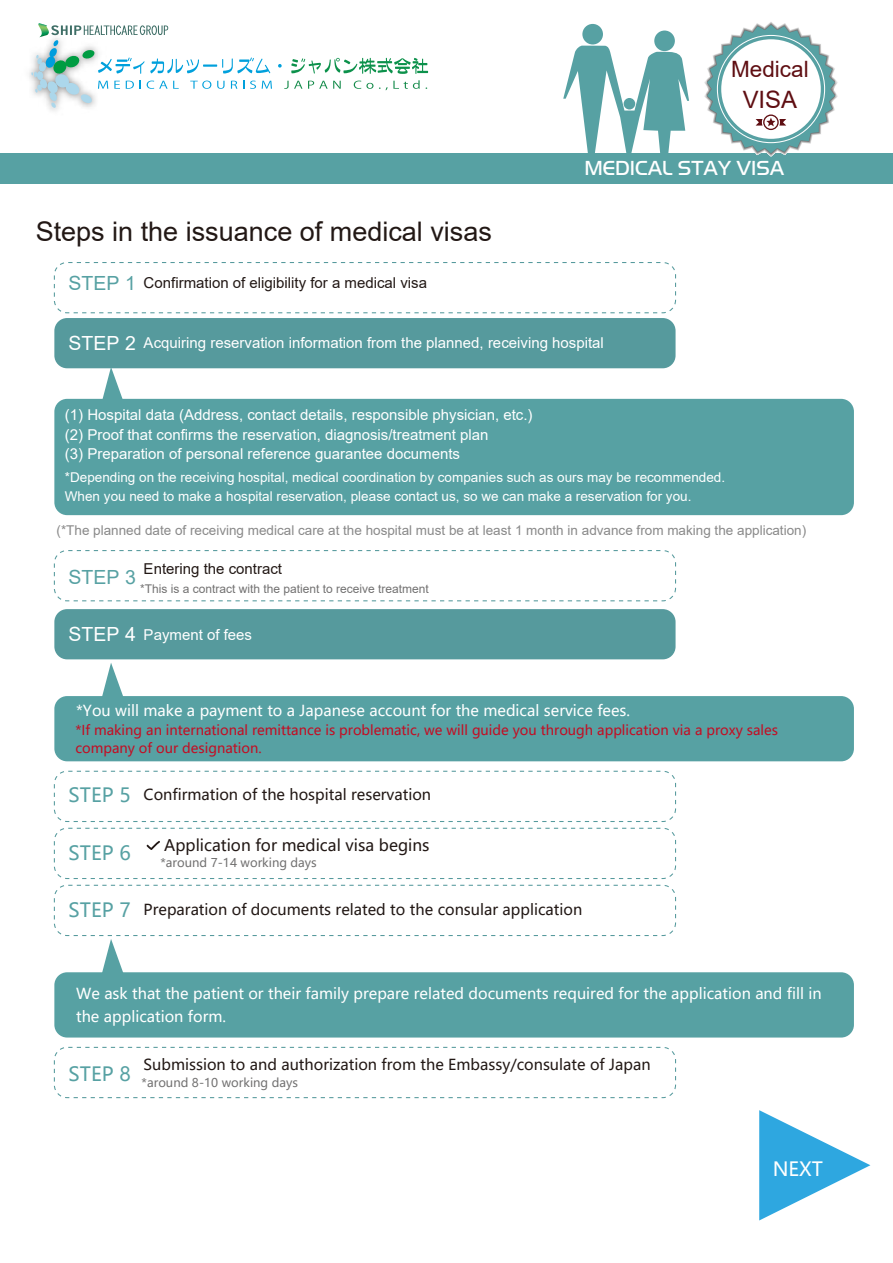
<style>
.page{position:relative;width:893px;height:1263px;background:#fff}
.page>*{position:absolute;margin:0;border:0;box-sizing:border-box;transform-origin:0 0}
.t1{font:27px "Arial";color:#221815}
.t2{font:23.85px "Arial";color:#5f0e12}
.t3{font:22.5px "Arial";color:#5f0e12}
.t4{font:21px "Handel Got D Ligh";color:#fff}
.t5{font:19.5px "Arial";color:#57a1a3}
.t6{font:19.5px "Microsoft Ya Hei UI";color:#57a1a3}
.t7{font:19.5px "Microsoft Ya Hei UI";color:#fff}
.t8{font:15.9px "Microsoft Ya Hei UI";color:#221815}
.t9{font:15px/19.5px "Arial";color:#fff}
.t10{font:15px/22.5px "Microsoft Ya Hei UI";color:#fff}
.t11{font:15px "Microsoft Ya Hei UI";color:#221815}
.t12{font:15px "Arial";color:#221815}
.t13{font:13.5px/19.5px "Arial";color:#fff}
.t14{font:13.5px/18px "Microsoft Ya Hei UI";color:#c30d23}
.t15{font:13.5px "Arial";color:#898989}
.t16{font:12px "Microsoft Ya Hei UI";color:#727171}
.t17{font:12px "Arial";color:#727171}
.s1{font-size:19.5px;color:#57a1a3}
.s2{font-size:19.5px}
</style>
<div class="page">
<div style="left:54px;top:318px;width:622px;height:50px;background:#569a9d;border-radius:13px"></div>
<div style="left:54px;top:696px;width:800px;height:65px;background:#57a1a3;border-radius:13px"></div>
<div style="left:54px;top:399px;width:800px;height:116px;background:#57a1a3;border-radius:13px"></div>
<div style="left:0;top:153px;width:893px;height:31px;background:#57a1a3"></div>
<svg style="left:146px;top:841px;width:14px;height:9px"></svg>
<div style="left:54px;top:1047px;width:622px;height:51px;border:1px dashed #569a9d;border-radius:13px"></div>
<div style="left:54px;top:885px;width:622px;height:51px;border:1px dashed #569a9d;border-radius:13px"></div>
<svg style="left:563px;top:22px;width:275px;height:135px"></svg>
<div style="left:54px;top:972px;width:800px;height:65px;background:#57a1a3;border-radius:13px"></div>
<div style="left:54px;top:828px;width:622px;height:51px;border:1px dashed #569a9d;border-radius:13px"></div>
<div style="left:54px;top:771px;width:622px;height:51px;border:1px dashed #569a9d;border-radius:13px"></div>
<div style="left:54px;top:550px;width:622px;height:51px;border:1px dashed #569a9d;border-radius:13px"></div>
<div style="left:54px;top:609px;width:622px;height:50px;background:#569a9d;border-radius:13px"></div>
<div style="left:54px;top:262px;width:622px;height:51px;border:1px dashed #569a9d;border-radius:13px"></div>
<svg style="left:101px;top:368px;width:24px;height:31px"></svg>
<svg style="left:101px;top:663px;width:24px;height:34px"></svg>
<svg style="left:101px;top:939px;width:24px;height:34px"></svg>
<svg style="left:759px;top:1110px;width:111px;height:110px"></svg>
<svg style="left:284px;top:81px;width:18px;height:8px"></svg>
<svg style="left:308px;top:81px;width:33px;height:8px"></svg>
<svg style="left:354px;top:81px;width:19px;height:8px"></svg>
<svg style="left:379px;top:80px;width:41px;height:10px"></svg>
<svg style="left:278px;top:64px;width:4px;height:4px"></svg>
<svg style="left:291px;top:58px;width:137px;height:16px"></svg>
<svg style="left:31px;top:23px;width:241px;height:85px"></svg>
<h3 class="t3" style="left:731px;top:54px;width:79px">Medical</h3>
<h2 class="t2" style="left:743px;top:84px;width:56px">VISA</h2>
<h1 class="t1" style="left:36px;top:213px;width:458px">Steps in the issuance of medical visas</h1>
<p class="t12" style="left:69px;top:273px;width:360px"><span class="s1">STEP 1</span> Confirmation of eligibility for a medical visa</p>
<h3 class="t4" style="left:584px;top:156px;width:201px">MEDICAL STAY VISA</h3>
<p class="t9" style="left:69px;top:333px;width:537px"><span class="s2">STEP 2</span> Acquiring reservation information from the planned, receiving hospital</p>
<p class="t9" style="left:65px;top:405px;width:469px">(1) Hospital data (Address, contact details, responsible physician, etc.) (2) Proof that confirms the reservation, diagnosis/treatment plan<br>(3) Preparation of personal reference guarantee documents</p>
<p class="t13" style="left:65px;top:467px;width:662px">*Depending on the receiving hospital, medical coordination by companies such as ours may be recommended.<br>When you need to make a hospital reservation, please contact us, so we can make a reservation for you.</p>
<p class="t15" style="left:57px;top:520px;width:751px">(*The planned date of receiving medical care at the hospital must be at least 1 month in advance from making the application)</p>
<p class="t12" style="left:144px;top:558px;width:140px">Entering the contract</p>
<h3 class="t5" style="left:69px;top:564px;width:69px">STEP 3</h3>
<p class="t17" style="left:140px;top:580px;width:290px">*This is a contract with the patient to receive treatment</p>
<p class="t9" style="left:69px;top:624px;width:185px"><span class="s2">STEP 4</span> Payment of fees</p>
<p class="t10" style="left:76px;top:698px;width:556px">*You will make a payment to a Japanese account for the medical service fees.</p>
<p class="t14" style="left:75px;top:721px;width:704px">*If making an international remittance is problematic, we will guide you through application via a proxy sales company of our designation.</p>
<p class="t11" style="left:69px;top:784px;width:364px"><span class="s1">STEP 5</span> Confirmation of the hospital reservation</p>
<h3 class="t6" style="left:69px;top:840px;width:64px">STEP 6</h3>
<p class="t8" style="left:164px;top:834px;width:267px">Application for medical visa begins</p>
<p class="t16" style="left:160px;top:854px;width:158px">*around 7-14 working days</p>
<p class="t11" style="left:69px;top:900px;width:515px"><span class="s1">STEP 7</span> Preparation of documents related to the consular application</p>
<p class="t10" style="left:76px;top:982px;width:747px">We ask that the patient or their family prepare related documents required for the application and fill in the application form.</p>
<p class="t11" style="left:144px;top:1054px;width:508px">Submission to and authorization from the Embassy/consulate of Japan</p>
<p class="t16" style="left:69px;top:1075px;width:231px"><sup>STEP</sup> <sup>8</sup> *around 8-10 working days</p>
<h3 class="t7" style="left:773px;top:1155px;width:52px">NEXT</h3>
</div>
